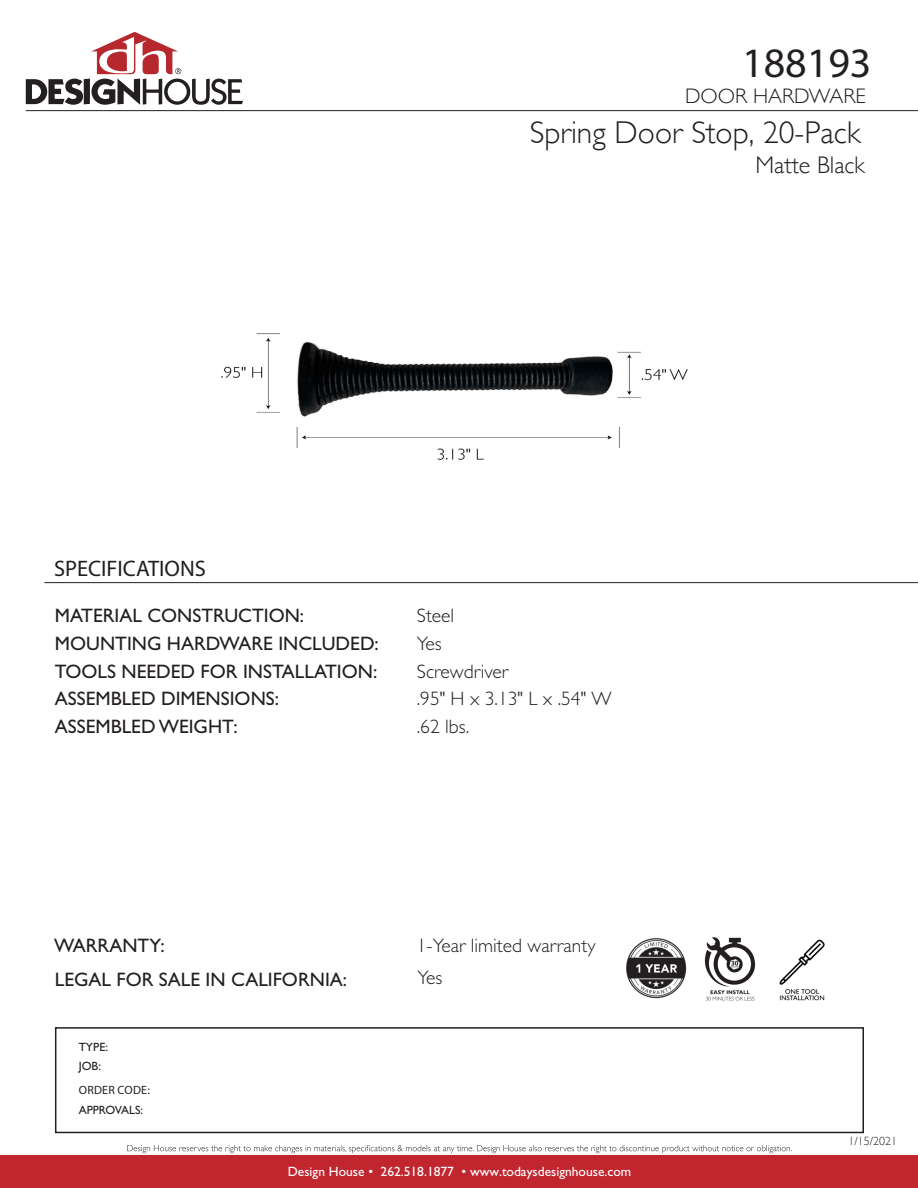
<style>
.page{position:relative;width:918px;height:1188px;background:#fff}
.page>*{position:absolute;margin:0;border:0;box-sizing:border-box;transform-origin:0 0}
.t1{font:42px "Myriad Pro";color:#231f20}
.t2{font:300 31.5px "Gill Sans";color:#231f20}
.t3{font:300 24px "Gill Sans";color:#231f20}
.t4{font:22.5px "Myriad Pro";color:#231f20}
.t5{font:300 21px "Gill Sans";color:#231f20}
.t6{font:19.5px/34.2px "Gill Sans Std";color:#231f20}
.t7{font:300 19.5px/31.7px "Gill Sans Std";color:#231f20}
.t8{font:13.5px "Gill Sans Std";color:#fff}
.t9{font:12px/19.6px "Gill Sans Std";color:#231f20}
.t10{font:12px "Myriad Pro";letter-spacing:.02em;color:#231f20}
.t11{font:300 12px "Gill Sans";color:#231f20}
.s1{font-family:"Gill Sans Std"}
</style>
<div class="page">
<img style="left:211px;top:333px;width:486px;height:251px">
<div style="left:0;top:1156px;width:918px;height:32px;background:#c1262f"></div>
<svg style="left:26px;top:32px;width:217px;height:73px"></svg>
<svg style="left:127px;top:1145px;width:665px;height:8px"></svg>
<div style="left:55px;top:1027px;width:809px;height:106px;border:2px solid #231f20"></div>
<hr style="left:26px;top:110px;width:892px;height:1px;background:#231f20">
<hr style="left:44px;top:582px;width:874px;height:1px;background:#231f20">
<img style="left:704px;top:937px;width:52px;height:64px">
<img style="left:779px;top:939px;width:46px;height:62px">
<img style="left:626px;top:938px;width:61px;height:61px">
<h1 class="t1" style="left:742px;top:37px;width:131px">188193</h1>
<p class="t5" style="left:685px;top:79px;width:182px">DOOR HARDWARE</p>
<h2 class="t2" style="left:530px;top:108px;width:332px">Spring Door Stop, <span class="s1">20</span>-Pack</h2>
<p class="t3" style="left:755px;top:146px;width:111px">Matte Black</p>
<p class="t4" style="left:54px;top:554px;width:154px">SPECIFICATIONS</p>
<p class="t6" style="left:55px;top:599px;width:251px">MATERIAL CONSTRUCTION:</p>
<p class="t7" style="left:417px;top:600px;width:39px">Steel</p>
<p class="t6" style="left:55px;top:626px;width:325px">MOUNTING HARDWARE INCLUDED:</p>
<p class="t7" style="left:417px;top:628px;width:26px">Yes</p>
<p class="t6" style="left:55px;top:654px;width:324px">TOOLS NEEDED FOR INSTALLATION:</p>
<p class="t7" style="left:417px;top:656px;width:93px">Screwdriver</p>
<p class="t6" style="left:55px;top:682px;width:226px">ASSEMBLED DIMENSIONS:</p>
<p class="t7" style="left:417px;top:683px;width:196px">.95" H x 3.13" L x .54" W</p>
<p class="t6" style="left:55px;top:709px;width:184px">ASSEMBLED WEIGHT:</p>
<p class="t7" style="left:417px;top:710px;width:54px">.62 lbs.</p>
<p class="t6" style="left:54px;top:928px;width:295px">WARRANTY:<br>LEGAL FOR SALE IN CALIFORNIA:</p>
<p class="t9" style="left:79px;top:1037px;width:31px">TYPE:<br>JOB:</p>
<p class="t10" style="left:79px;top:1082px;width:72px">ORDER CODE:</p>
<p class="t9" style="left:79px;top:1100px;width:66px">APPROVALS:</p>
<p class="t7" style="left:417px;top:930px;width:180px">1-Year limited warranty<br>Yes</p>
<p class="t8" style="left:288px;top:1164px;width:345px">Design House • 262.518.1877 • www.todaysdesignhouse.com</p>
<p class="t11" style="left:848px;top:1132px;width:50px">1/15/2021</p>
</div>
